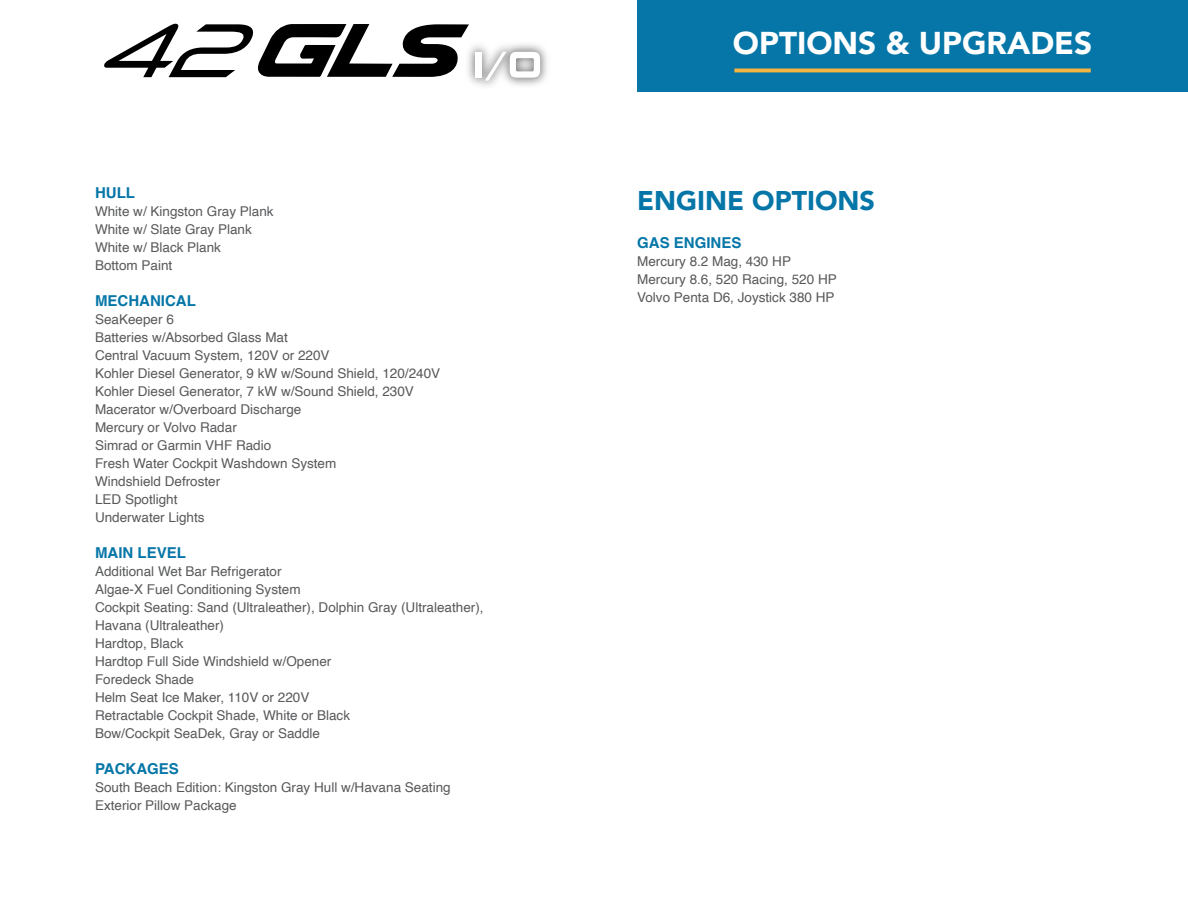
<style>
.page{position:relative;width:1188px;height:918px;background:#fff}
.page>*{position:absolute;margin:0;border:0;box-sizing:border-box;transform-origin:0 0}
.t1{font:900 31.5px "Avenir";color:#fff}
.t2{font:900 27px "Avenir";color:#0576a7}
.t3{font:700 15px "Helvetica";color:#0576a7}
.t4{font:13.5px/18px "Helvetica";color:#58595b}
</style>
<div class="page">
<div style="left:637px;top:0;width:551px;height:92px;background:#0576a7"></div>
<hr style="left:734px;top:69px;width:357px;height:3px;background:#f3b442">
<svg style="left:104px;top:24px;width:365px;height:53px"></svg>
<img style="left:462px;top:38px;width:85px;height:48px">
<div style="left:476px;top:52px;width:6px;height:26px;background:#fff"></div>
<svg style="left:485px;top:52px;width:55px;height:29px"></svg>
<p class="t3" style="left:95px;top:184px;width:41px">HULL</p>
<p class="t4" style="left:95px;top:203px;width:180px">White w/ Kingston Gray Plank<br>White w/ Slate Gray Plank<br>White w/ Black Plank<br>Bottom Paint</p>
<p class="t3" style="left:95px;top:292px;width:102px">MECHANICAL</p>
<p class="t4" style="left:95px;top:311px;width:347px">SeaKeeper 6<br>Batteries w/Absorbed Glass Mat<br>Central Vacuum System, 120V or 220V<br>Kohler Diesel Generator, 9 kW w/Sound Shield, 120/240V<br>Kohler Diesel Generator, 7 kW w/Sound Shield, 230V<br>Macerator w/Overboard Discharge<br>Mercury or Volvo Radar<br>Simrad or Garmin VHF Radio<br>Fresh Water Cockpit Washdown System<br>Windshield Defroster<br>LED Spotlight<br>Underwater Lights</p>
<p class="t3" style="left:95px;top:544px;width:92px">MAIN LEVEL</p>
<p class="t4" style="left:95px;top:563px;width:390px">Additional Wet Bar Refrigerator<br>Algae-X Fuel Conditioning System<br>Cockpit Seating: Sand (Ultraleather), Dolphin Gray (Ultraleather), Havana (Ultraleather)<br>Hardtop, Black<br>Hardtop Full Side Windshield w/Opener<br>Foredeck Shade<br>Helm Seat Ice Maker, 110V or 220V<br>Retractable Cockpit Shade, White or Black<br>Bow/Cockpit SeaDek, Gray or Saddle</p>
<p class="t3" style="left:95px;top:760px;width:85px">PACKAGES</p>
<p class="t4" style="left:95px;top:779px;width:357px">South Beach Edition: Kingston Gray Hull w/Havana Seating<br>Exterior Pillow Package</p>
<h1 class="t1" style="left:733px;top:16px;width:361px">OPTIONS &amp; UPGRADES</h1>
<h2 class="t2" style="left:637px;top:177px;width:239px">ENGINE OPTIONS</h2>
<p class="t3" style="left:637px;top:233px;width:106px">GAS ENGINES</p>
<p class="t4" style="left:637px;top:252px;width:201px">Mercury 8.2 Mag, 430 HP<br>Mercury 8.6, 520 Racing, 520 HP<br>Volvo Penta D6, Joystick 380 HP</p>
</div>
